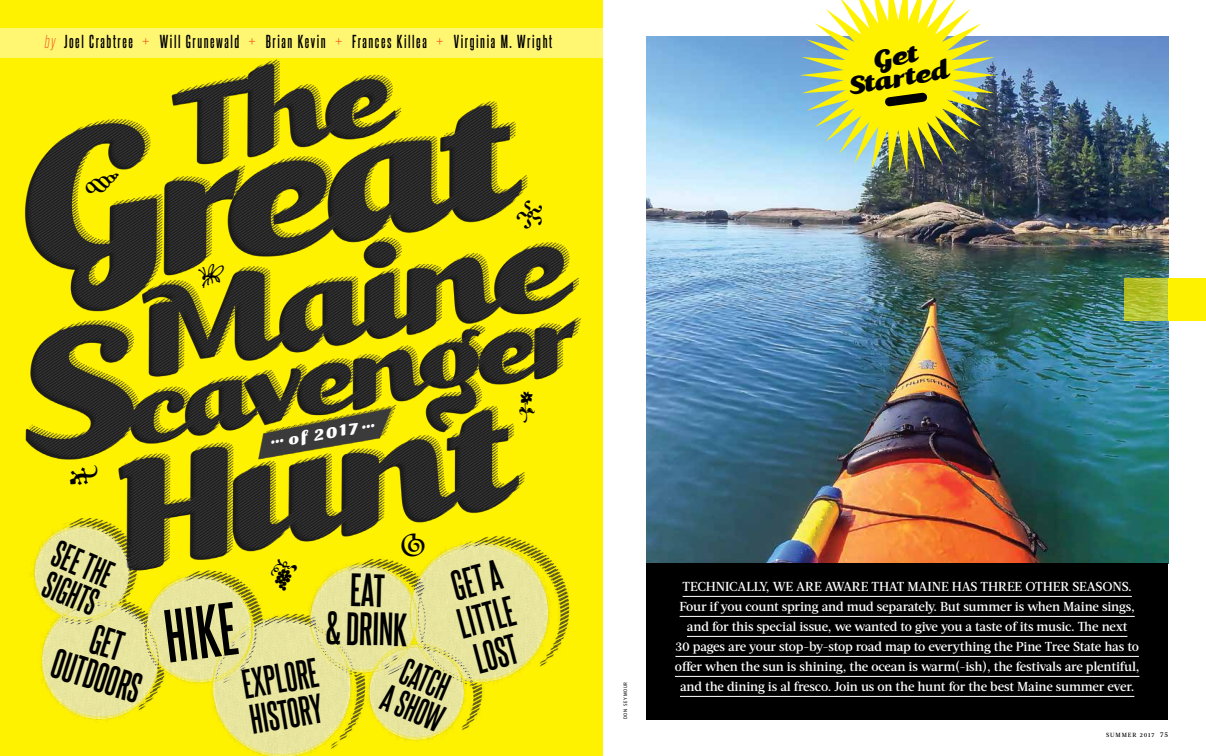
<style>
.page{position:relative;width:1206px;height:756px;background:#fff}
.page>*{position:absolute;margin:0;border:0;box-sizing:border-box;transform-origin:0 0}
.t1{font:700 63.8px "Steelfish Rg";color:#000}
.t2{font:700 39.8px/38.5px "Steelfish Rg";color:#000;text-align:center}
.t3{font:700 36.5px/38px "Steelfish Rg";color:#000;text-align:justify}
.t4{font:700 35.9px/34.7px "Steelfish Rg";color:#000;text-align:center}
.t5{font:700 35.5px/36.3px "Steelfish Rg";color:#000}
.t6{font:700 32.5px/31.5px "Steelfish Rg";color:#000}
.t7{font:italic 30.3px/21.4px "Kari";color:#000;text-align:center}
.t8{font:italic 18.8px "Kari";color:#fff}
.t9{font:700 16px "Steelfish Rg";letter-spacing:.095em;color:#000}
.t10{font:500 13px/20px "Acta";letter-spacing:-.015em;color:#fff;text-align:center}
.t11{font:500 6px "Acta";letter-spacing:.15em;color:#000}
.t12{font:5px "Leitura Sans Grot 2";letter-spacing:.14em;color:#000}
.s1{font-family:"Steelfish Lt";font-weight:400;font-style:italic;color:#f15a22}
.s2{font-family:"Steelfish Bk";font-weight:400;color:#f15a22}
.s3{font-size:7px}
</style>
<div class="page">
<img style="left:646px;top:36px;width:522px;height:528px">
<img style="left:0;top:0;width:601px;height:756px">
<img style="left:800px;top:0;width:196px;height:173px">
<img style="left:27px;top:521px;width:572px;height:235px">
<div style="left:0;top:28px;width:603px;height:29px;background:#fff772"></div>
<div style="left:646px;top:564px;width:522px;height:156px;background:#000"></div>
<hr style="left:683px;top:596px;width:449px;height:1px;background:#fff">
<hr style="left:680px;top:616px;width:455px;height:1px;background:#fff">
<hr style="left:687px;top:636px;width:440px;height:1px;background:#fff">
<hr style="left:675px;top:656px;width:464px;height:1px;background:#fff">
<hr style="left:675px;top:676px;width:464px;height:1px;background:#fff">
<hr style="left:680px;top:696px;width:454px;height:1px;background:#fff">
<div style="left:1168px;top:278px;width:38px;height:43px;background:#fff200"></div>
<svg style="left:1125px;top:278px;width:43px;height:43px;background:#b5c230"></svg>
<svg style="left:517px;top:200px;width:25px;height:29px"></svg>
<svg style="left:86px;top:174px;width:33px;height:19px"></svg>
<svg style="left:402px;top:534px;width:23px;height:23px"></svg>
<svg style="left:70px;top:465px;width:28px;height:20px"></svg>
<svg style="left:511px;top:390px;width:30px;height:35px"></svg>
<svg style="left:198px;top:264px;width:26px;height:24px"></svg>
<svg style="left:271px;top:559px;width:26px;height:32px"></svg>
<p class="t9" style="left:44px;top:31px;width:509px"><span class="s1">by</span> Joel Crabtree <span class="s2">+</span> Will Grunewald <span class="s2">+</span> Brian Kevin <span class="s2">+</span> Frances Killea <span class="s2">+</span> Virginia M. Wright</p>
<h3 class="t7" style="left:843px;top:55px;width:103px;rotate:-10deg">Get<br>Started</h3>
<h3 class="t8" style="left:269px;top:432px;width:107px;rotate:-10deg">…of 2017…</h3>
<h3 class="t6" style="left:61px;top:537px;width:64px;rotate:23deg">SEE THE<br>SIGHTS</h3>
<h3 class="t4" style="left:68px;top:612px;width:93px;rotate:17deg">GET<br>OUTDOORS</h3>
<h3 class="t3" style="left:444px;top:568px;width:59px;rotate:-15deg">GET A LITTLE LOST</h3>
<h2 class="t2" style="left:327px;top:569px;width:83px;rotate:1deg">EAT<br>&amp; DRINK</h2>
<h3 class="t6" style="left:402px;top:651px;width:65px;rotate:23deg">CATCH<br>A SHOW</h3>
<h1 class="t1" style="left:160px;top:598px;width:74px;rotate:-7deg">HIKE</h1>
<h3 class="t5" style="left:239px;top:666px;width:78px;rotate:-10deg">EXPLORE<br>HISTORY</h3>
<p class="t12" style="left:622px;top:719px;width:39px;rotate:-90deg">DON SEYMOUR</p>
<p class="t10" style="left:675px;top:577px;width:466px">TECHNICALLY, WE ARE AWARE THAT MAINE HAS THREE OTHER SEASONS.<br>Four if you count spring and mud separately. But summer is when Maine sings, and for this special issue, we wanted to give you a taste of its music. The next<br>30 pages are your stop-by-stop road map to everything the Pine Tree State has to offer when the sun is shining, the ocean is warm(-ish), the festivals are plentiful, and the dining is al fresco. Join us on the hunt for the best Maine summer ever.</p>
<p class="t11" style="left:1106px;top:731px;width:64px">SUMMER 2017 <span class="s3">75</span></p>
</div>
